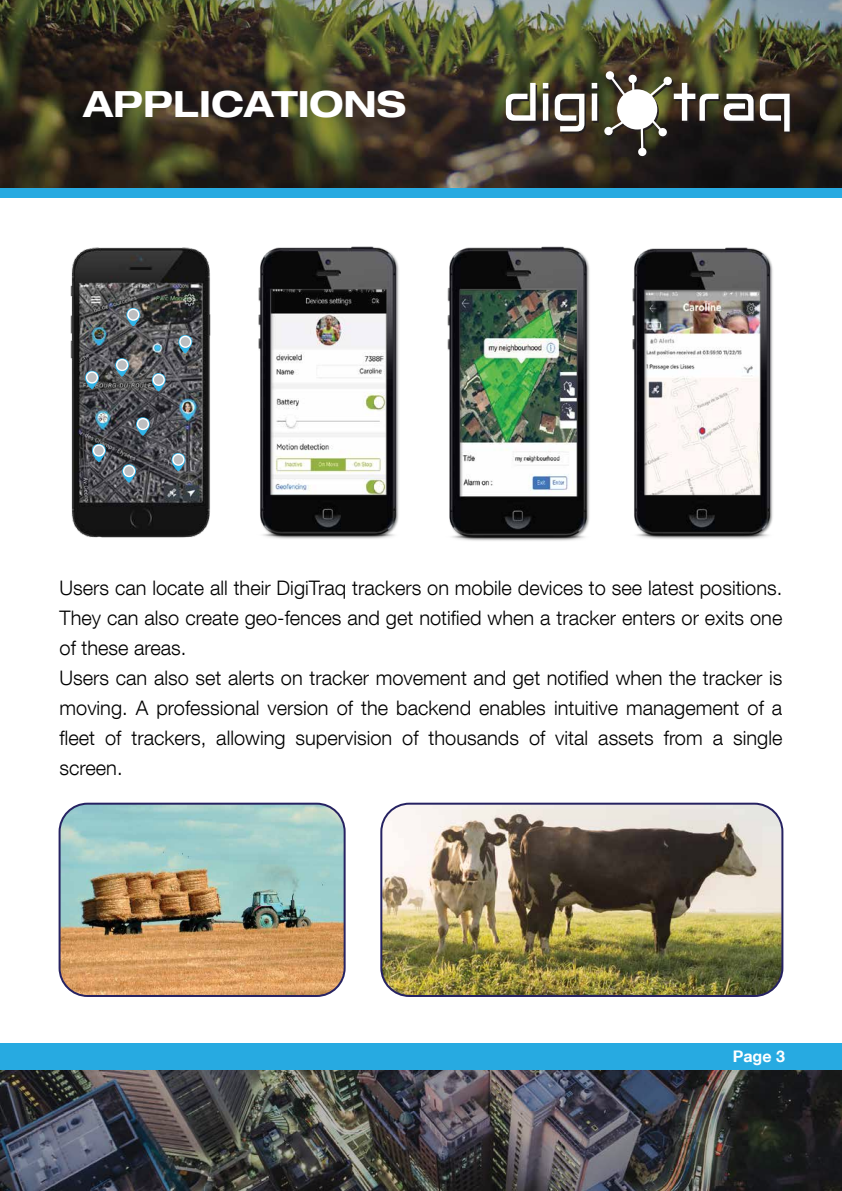
<style>
.page{position:relative;width:842px;height:1191px;background:#fff}
.page>*{position:absolute;margin:0;border:0;box-sizing:border-box;transform-origin:0 0}
.t1{font:700 expanded 36px "Helvetica Neue LT Com";color:#fff}
.t2{font:300 20px/30px "Helvetica Neue LT Com";color:#010101}
.t3{font:700 16px "Helvetica Neue LT Com";color:#fff}
</style>
<div class="page">
<img style="left:0;top:1069px;width:842px;height:122px">
<img style="left:0;top:0;width:842px;height:189px">
<svg style="left:506px;top:83px;width:31px;height:40px"></svg>
<svg style="left:543px;top:83px;width:43px;height:51px"></svg>
<svg style="left:592px;top:71px;width:199px;height:88px"></svg>
<div style="left:0;top:1043px;width:842px;height:26px;background:#27aae1"></div>
<div style="left:0;top:189px;width:842px;height:9px;background:#27aae1"></div>
<img style="left:632px;top:247px;width:141px;height:292px">
<img style="left:258px;top:246px;width:141px;height:293px">
<img style="left:447px;top:246px;width:143px;height:295px">
<img style="left:70px;top:247px;width:141px;height:291px">
<svg style="left:115px;top:358px;width:15px;height:18px"></svg>
<div style="left:117px;top:359px;width:11px;height:11px;background:#bdbec0;border-radius:50%"></div>
<div style="left:116px;top:359px;width:12px;height:12px;border:1px solid #fff;border-radius:50%"></div>
<svg style="left:92px;top:444px;width:14px;height:18px"></svg>
<div style="left:94px;top:445px;width:10px;height:11px;background:#bdbec0;border-radius:50%"></div>
<div style="left:93px;top:444px;width:12px;height:12px;border:1px solid #fff;border-radius:50%"></div>
<svg style="left:122px;top:464px;width:15px;height:18px"></svg>
<div style="left:124px;top:466px;width:10px;height:10px;background:#bdbec0;border-radius:50%"></div>
<div style="left:123px;top:465px;width:12px;height:12px;border:1px solid #fff;border-radius:50%"></div>
<svg style="left:136px;top:417px;width:14px;height:18px"></svg>
<div style="left:138px;top:419px;width:10px;height:10px;background:#bdbec0;border-radius:50%"></div>
<div style="left:137px;top:418px;width:12px;height:12px;border:1px solid #fff;border-radius:50%"></div>
<svg style="left:85px;top:371px;width:14px;height:18px"></svg>
<div style="left:87px;top:372px;width:10px;height:11px;background:#bdbec0;border-radius:50%"></div>
<div style="left:86px;top:371px;width:12px;height:12px;border:1px solid #fff;border-radius:50%"></div>
<svg style="left:171px;top:453px;width:15px;height:18px"></svg>
<svg style="left:173px;top:454px;width:11px;height:11px"></svg>
<div style="left:172px;top:453px;width:13px;height:13px;border:1px solid #fff;border-radius:50%"></div>
<svg style="left:151px;top:373px;width:15px;height:18px"></svg>
<div style="left:153px;top:374px;width:11px;height:11px;background:#bdbec0;border-radius:50%"></div>
<div style="left:153px;top:374px;width:12px;height:12px;border:1px solid #fff;border-radius:50%"></div>
<svg style="left:178px;top:335px;width:15px;height:18px"></svg>
<div style="left:180px;top:336px;width:11px;height:11px;background:#bdbec0;border-radius:50%"></div>
<div style="left:179px;top:336px;width:12px;height:12px;border:1px solid #fff;border-radius:50%"></div>
<svg style="left:126px;top:308px;width:15px;height:18px"></svg>
<svg style="left:128px;top:309px;width:11px;height:11px"></svg>
<div style="left:127px;top:308px;width:12px;height:13px;border:1px solid #fff;border-radius:50%"></div>
<img style="left:383px;top:805px;width:399px;height:191px">
<div style="left:380px;top:802px;width:403px;height:195px;border:2px solid #262262;border-radius:28px"></div>
<img style="left:60px;top:805px;width:283px;height:191px">
<div style="left:59px;top:802px;width:287px;height:195px;border:2px solid #262262;border-radius:28px"></div>
<h1 class="t1" style="left:83px;top:80px;width:325px">APPLICATIONS</h1>
<p class="t2" style="left:60px;top:573px;width:724px">Users can locate all their DigiTraq trackers on mobile devices to see latest positions.<br>They can also create geo-fences and get notified when a tracker enters or exits one of these areas.<br>Users can also set alerts on tracker movement and get notified when the tracker is moving. A professional version of the backend enables intuitive management of a fleet of trackers, allowing supervision of thousands of vital assets from a single screen.</p>
<p class="t3" style="left:733px;top:1045px;width:54px">Page 3</p>
</div>
